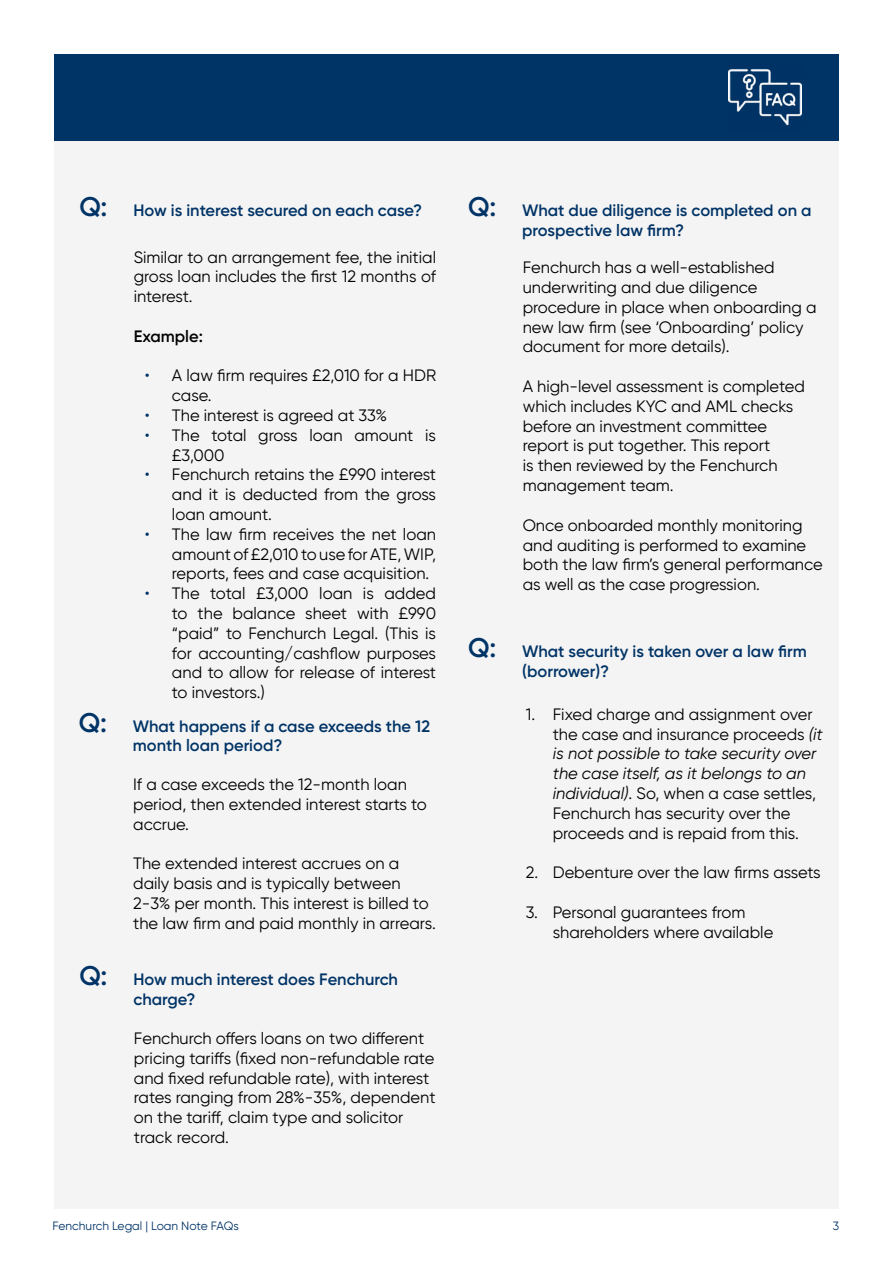
<style>
.page{position:relative;width:893px;height:1263px;background:#fff}
.page>*{position:absolute;margin:0;border:0;box-sizing:border-box;transform-origin:0 0}
.t1{font:16.5px/19.8px "Gilroy";color:#000}
.t2{font:600 16.5px/19.8px "Gilroy";color:#036}
.t3{font:600 16.5px "Gilroy";color:#000}
.t4{font:12px "Gilroy";color:#036}
.s1{font-size:27px}
.s2{color:#036}
.s3{font-style:italic}
</style>
<div class="page">
<div style="left:55px;top:105px;width:784px;height:1104px;background:#f4f4f4"></div>
<div style="left:55px;top:54px;width:784px;height:86px;background:#036"></div>
<img style="left:729px;top:69px;width:73px;height:57px">
<p class="t2" style="left:80px;top:200px;width:344px"><span class="s1">Q:</span> How is interest secured on each case?</p>
<p class="t1" style="left:134px;top:247px;width:304px;text-align:justify">Similar to an arrangement fee, the initial gross loan includes the first 12 months of interest.</p>
<p class="t3" style="left:134px;top:326px;width:71px">Example:</p>
<p class="t1" style="left:172px;top:366px;width:266px;text-indent:-27px"><span class="s2">•</span> A law firm requires £2,010 for a HDR case.</p>
<p class="t1" style="left:145px;top:405px;width:244px"><span class="s2">•</span> The interest is agreed at 33%</p>
<p class="t1" style="left:172px;top:425px;width:266px;text-indent:-27px"><span class="s2">•</span> The total gross loan amount is £3,000</p>
<p class="t1" style="left:172px;top:465px;width:266px;text-align:justify;text-indent:-27px"><span class="s2">•</span> Fenchurch retains the £990 interest and it is deducted from the gross loan amount.</p>
<p class="t1" style="left:172px;top:524px;width:266px;text-align:justify;text-indent:-27px"><span class="s2">•</span> The law firm receives the net loan amount of £2,010 to use for ATE, WIP, reports, fees and case acquisition.</p>
<p class="t1" style="left:172px;top:583px;width:266px;text-align:justify;text-indent:-27px"><span class="s2">•</span> The total £3,000 loan is added to the balance sheet with £990 “paid” to Fenchurch Legal. (This is for accounting/cashflow purposes and to allow for release of interest to investors.)</p>
<p class="t2" style="left:133px;top:716px;width:299px;text-indent:-54px"><span class="s1">Q:</span> What happens if a case exceeds the 12 month loan period?</p>
<p class="t1" style="left:133px;top:774px;width:295px">If a case exceeds the 12-month loan period, then extended interest starts to accrue.</p>
<p class="t1" style="left:133px;top:853px;width:304px">The extended interest accrues on a daily basis and is typically between 2-3% per month. This interest is billed to the law firm and paid monthly in arrears.</p>
<p class="t2" style="left:134px;top:969px;width:266px;text-indent:-54px"><span class="s1">Q:</span> How much interest does Fenchurch charge?</p>
<p class="t1" style="left:134px;top:1028px;width:303px">Fenchurch offers loans on two different pricing tariffs (fixed non-refundable rate and fixed refundable rate), with interest rates ranging from 28%-35%, dependent on the tariff, claim type and solicitor track record.</p>
<p class="t2" style="left:522px;top:200px;width:291px;text-indent:-54px"><span class="s1">Q:</span> What due diligence is completed on a prospective law firm?</p>
<p class="t1" style="left:523px;top:257px;width:295px">Fenchurch has a well-established underwriting and due diligence procedure in place when onboarding a new law firm (see ‘Onboarding’ policy document for more details).</p>
<p class="t1" style="left:523px;top:376px;width:284px">A high-level assessment is completed which includes KYC and AML checks before an investment committee report is put together. This report<br>is then reviewed by the Fenchurch management team.</p>
<p class="t1" style="left:523px;top:515px;width:302px">Once onboarded monthly monitoring and auditing is performed to examine both the law firm’s general performance as well as the case progression.</p>
<p class="t2" style="left:522px;top:641px;width:286px;text-indent:-54px"><span class="s1">Q:</span> What security is taken over a law firm (borrower)?</p>
<p class="t1" style="left:553px;top:704px;width:271px;text-indent:-27px">1. Fixed charge and assignment over the case and insurance proceeds <span class="s3">(it is not possible to take security over the case itself, as it belongs to an individual)</span>. So, when a case settles, Fenchurch has security over the proceeds and is repaid from this.</p>
<p class="t1" style="left:526px;top:862px;width:296px">2. Debenture over the law firms assets</p>
<p class="t1" style="left:553px;top:902px;width:222px;text-indent:-27px">3. Personal guarantees from shareholders where available</p>
<p class="t4" style="left:52px;top:1218px;width:188px">Fenchurch Legal | Loan Note FAQs</p>
<p class="t4" style="left:833px;top:1218px;width:8px">3</p>
</div>
